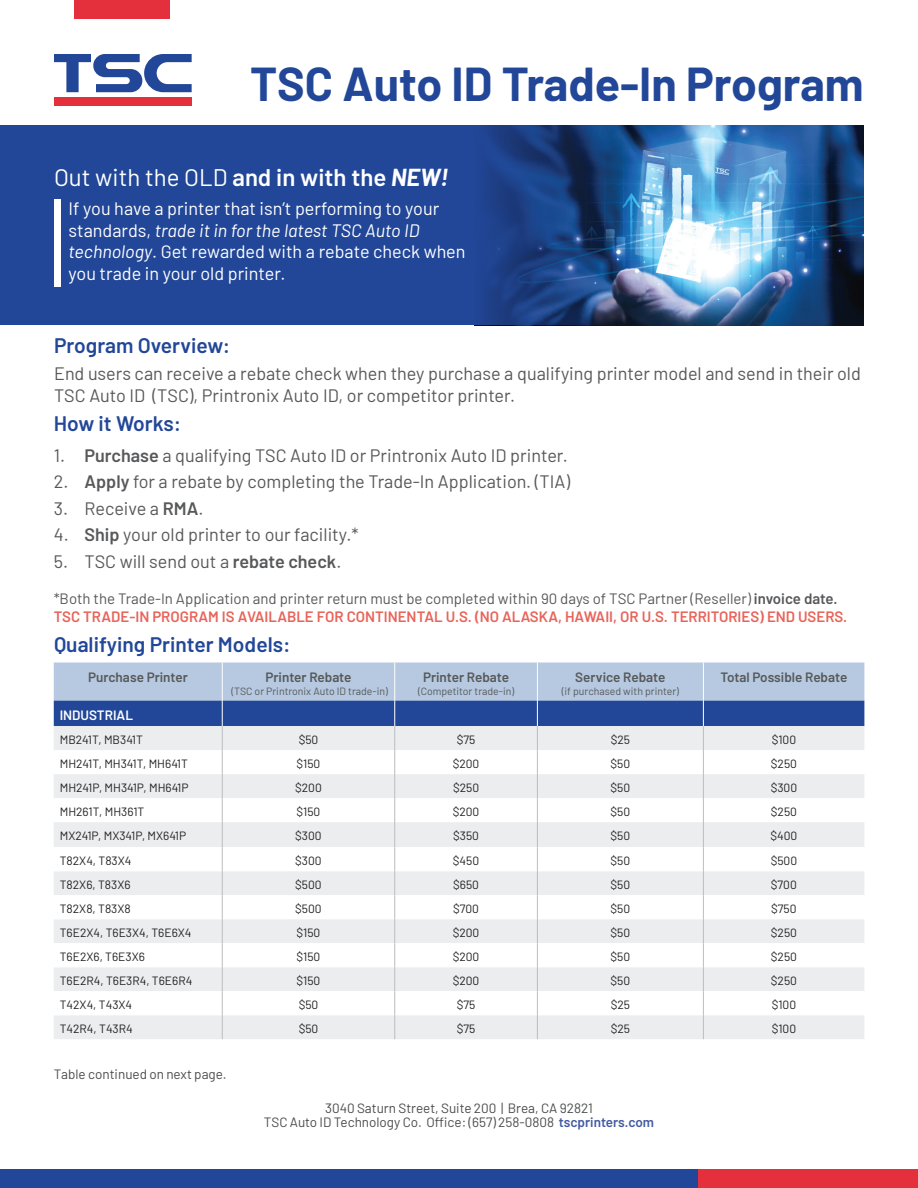
<style>
.page{position:relative;width:918px;height:1188px;background:#fff}
.page>*{position:absolute;margin:0;border:0;box-sizing:border-box;transform-origin:0 0}
.t1{font:700 46.5px "Barlow";color:#224798}
.t2{font:24px "Barlow";color:#fff}
.t3{font:600 21px "Barlow";color:#224798}
.t4{font:18px/21.6px "Barlow";color:#57585a}
.t5{font:18px/21.6px "Barlow";color:#fff}
.t6{font:15px "Barlow";color:#57585a}
.t7{font:600 15px "Barlow";color:#e86359}
.content01{font:13.5px "Barlow";color:#4b4c4d}
.t8{font:600 13.5px "Barlow";color:#57585a}
.t9{font:600 13.5px "Barlow";color:#fff}
.t10{font:12px "Barlow";color:#231f20}
.t11{font:10.5px "Barlow";color:#57585a}
.s1{font-weight:600}
.s2{font-weight:700;font-style:italic}
.s3{font-style:italic}
.s4{font-weight:600;color:#435aa2}
</style>
<div class="page">
<div style="left:0;top:126px;width:781px;height:199px;background:#224798"></div>
<img style="left:616px;top:126px;width:248px;height:199px">
<svg style="left:484px;top:126px;width:132px;height:199px"></svg>
<div style="left:54px;top:98px;width:138px;height:8px;background:#e4303d"></div>
<svg style="left:54px;top:54px;width:138px;height:38px"></svg>
<div style="left:74px;top:0;width:96px;height:18px;background:#e4303d"></div>
<div style="left:698px;top:1170px;width:220px;height:18px;background:#e4303d"></div>
<div style="left:0;top:1170px;width:698px;height:18px;background:#224798"></div>
<div style="left:54px;top:199px;width:7px;height:87px;background:#fff"></div>
<svg style="left:54px;top:663px;width:810px;height:376px"></svg>
<p class="t1" style="left:250px;top:49px;width:615px">TSC Auto ID Trade-In Program</p>
<p class="t2" style="left:54px;top:160px;width:396px">Out with the OLD <span class="s1">and in with the</span> <span class="s2">NEW!</span></p>
<p class="t5" style="left:69px;top:197px;width:399px">If you have a printer that isn’t performing to your standards, <span class="s3">trade it in for the latest TSC Auto ID technology</span>. Get rewarded with a rebate check when you trade in your old printer.</p>
<p class="t3" style="left:54px;top:330px;width:178px">Program Overview:</p>
<p class="t4" style="left:54px;top:362px;width:808px">End users can receive a rebate check when they purchase a qualifying printer model and send in their old<br>TSC Auto ID (TSC), Printronix Auto ID, or competitor printer.</p>
<p class="t3" style="left:54px;top:408px;width:129px">How it Works:</p>
<p class="t4" style="left:54px;top:443px;width:516px">1. <span class="s1">Purchase</span> a qualifying TSC Auto ID or Printronix Auto ID printer.</p>
<p class="t4" style="left:54px;top:470px;width:518px">2. <span class="s1">Apply</span> for a rebate by completing the Trade-In Application. (TIA)</p>
<p class="t4" style="left:54px;top:496px;width:151px">3. Receive a <span class="s1">RMA</span>.</p>
<p class="t4" style="left:54px;top:523px;width:306px">4. <span class="s1">Ship</span> your old printer to our facility.*</p>
<p class="t4" style="left:54px;top:549px;width:289px">5. TSC will send out a <span class="s1">rebate check</span>.</p>
<p class="t6" style="left:54px;top:588px;width:785px">*Both the Trade-In Application and printer return must be completed within 90 days of TSC Partner (Reseller) <span class="s1">invoice date.</span></p>
<p class="t3" style="left:54px;top:629px;width:238px">Qualifying Printer Models:</p>
<p class="t7" style="left:54px;top:606px;width:795px">TSC TRADE-IN PROGRAM IS AVAILABLE FOR CONTINENTAL U.S. (NO ALASKA, HAWAII, OR U.S. TERRITORIES) END USERS.</p>
<p class="t8" style="left:88px;top:667px;width:101px">Purchase Printer</p>
<p class="t8" style="left:265px;top:667px;width:88px">Printer Rebate</p>
<p class="t11" style="left:231px;top:683px;width:158px">(TSC or Printronix Auto ID trade-in)</p>
<p class="t8" style="left:423px;top:667px;width:88px">Printer Rebate</p>
<p class="t11" style="left:418px;top:683px;width:98px">(Competitor trade-in)</p>
<p class="t8" style="left:575px;top:667px;width:92px">Service Rebate</p>
<p class="t11" style="left:562px;top:683px;width:119px">(if purchased with printer)</p>
<p class="t8" style="left:720px;top:667px;width:128px">Total Possible Rebate</p>
<p class="t9" style="left:60px;top:705px;width:75px">INDUSTRIAL</p>
<p class="t10" style="left:60px;top:731px;width:85px">MB241T, MB341T</p>
<p class="t10" style="left:299px;top:731px;width:21px">$50</p>
<p class="t10" style="left:457px;top:731px;width:20px">$75</p>
<p class="t10" style="left:611px;top:731px;width:21px">$25</p>
<p class="t10" style="left:772px;top:731px;width:26px">$100</p>
<p class="t10" style="left:60px;top:755px;width:130px">MH241T, MH341T, MH641T</p>
<p class="t10" style="left:297px;top:755px;width:25px">$150</p>
<p class="t10" style="left:453px;top:755px;width:28px">$200</p>
<p class="t10" style="left:611px;top:755px;width:21px">$50</p>
<p class="t10" style="left:771px;top:755px;width:28px">$250</p>
<p class="t10" style="left:60px;top:779px;width:130px">MH241P, MH341P, MH641P</p>
<p class="t10" style="left:295px;top:779px;width:28px">$200</p>
<p class="t10" style="left:453px;top:779px;width:28px">$250</p>
<p class="t10" style="left:611px;top:779px;width:21px">$50</p>
<p class="t10" style="left:771px;top:779px;width:28px">$300</p>
<p class="t10" style="left:60px;top:803px;width:86px">MH261T, MH361T</p>
<p class="t10" style="left:297px;top:803px;width:25px">$150</p>
<p class="t10" style="left:453px;top:803px;width:28px">$200</p>
<p class="t10" style="left:611px;top:803px;width:21px">$50</p>
<p class="t10" style="left:771px;top:803px;width:28px">$250</p>
<p class="t10" style="left:60px;top:827px;width:128px">MX241P, MX341P, MX641P</p>
<p class="t10" style="left:295px;top:827px;width:28px">$300</p>
<p class="t10" style="left:453px;top:827px;width:27px">$350</p>
<p class="t10" style="left:611px;top:827px;width:21px">$50</p>
<p class="t10" style="left:770px;top:827px;width:28px">$400</p>
<p class="t10" style="left:60px;top:852px;width:73px">T82X4, T83X4</p>
<p class="t10" style="left:295px;top:852px;width:28px">$300</p>
<p class="t10" style="left:453px;top:852px;width:28px">$450</p>
<p class="t10" style="left:611px;top:852px;width:21px">$50</p>
<p class="t10" style="left:771px;top:852px;width:28px">$500</p>
<p class="t10" style="left:60px;top:876px;width:72px">T82X6, T83X6</p>
<p class="t10" style="left:295px;top:876px;width:28px">$500</p>
<p class="t10" style="left:453px;top:876px;width:27px">$650</p>
<p class="t10" style="left:611px;top:876px;width:21px">$50</p>
<p class="t10" style="left:771px;top:876px;width:27px">$700</p>
<p class="t10" style="left:60px;top:900px;width:72px">T82X8, T83X8</p>
<p class="t10" style="left:295px;top:900px;width:28px">$500</p>
<p class="t10" style="left:453px;top:900px;width:27px">$700</p>
<p class="t10" style="left:611px;top:900px;width:21px">$50</p>
<p class="t10" style="left:771px;top:900px;width:27px">$750</p>
<p class="t10" style="left:60px;top:924px;width:133px">T6E2X4, T6E3X4, T6E6X4</p>
<p class="t10" style="left:297px;top:924px;width:25px">$150</p>
<p class="t10" style="left:453px;top:924px;width:28px">$200</p>
<p class="t10" style="left:611px;top:924px;width:21px">$50</p>
<p class="t10" style="left:771px;top:924px;width:28px">$250</p>
<p class="t10" style="left:60px;top:948px;width:87px">T6E2X6, T6E3X6</p>
<p class="t10" style="left:297px;top:948px;width:25px">$150</p>
<p class="t10" style="left:453px;top:948px;width:28px">$200</p>
<p class="t10" style="left:611px;top:948px;width:21px">$50</p>
<p class="t10" style="left:771px;top:948px;width:28px">$250</p>
<p class="t10" style="left:60px;top:972px;width:134px">T6E2R4, T6E3R4, T6E6R4</p>
<p class="t10" style="left:297px;top:972px;width:25px">$150</p>
<p class="t10" style="left:453px;top:972px;width:28px">$200</p>
<p class="t10" style="left:611px;top:972px;width:21px">$50</p>
<p class="t10" style="left:771px;top:972px;width:28px">$250</p>
<p class="t10" style="left:60px;top:996px;width:74px">T42X4, T43X4</p>
<p class="t10" style="left:299px;top:996px;width:21px">$50</p>
<p class="t10" style="left:457px;top:996px;width:20px">$75</p>
<p class="t10" style="left:611px;top:996px;width:21px">$25</p>
<p class="t10" style="left:772px;top:996px;width:26px">$100</p>
<p class="t10" style="left:60px;top:1020px;width:74px">T42R4, T43R4</p>
<p class="t10" style="left:299px;top:1020px;width:21px">$50</p>
<p class="t10" style="left:457px;top:1020px;width:20px">$75</p>
<p class="t10" style="left:611px;top:1020px;width:21px">$25</p>
<p class="t10" style="left:772px;top:1020px;width:26px">$100</p>
<p class="content01" style="left:54px;top:1064px;width:174px">Table continued on next page.</p>
<p class="content01" style="left:325px;top:1099px;width:269px">3040 Saturn Street, Suite 200 | Brea, CA 92821</p>
<p class="content01" style="left:264px;top:1112px;width:392px">TSC Auto ID Technology Co. Office: (657) 258-0808 <span class="s4">tscprinters.com</span></p>
</div>
